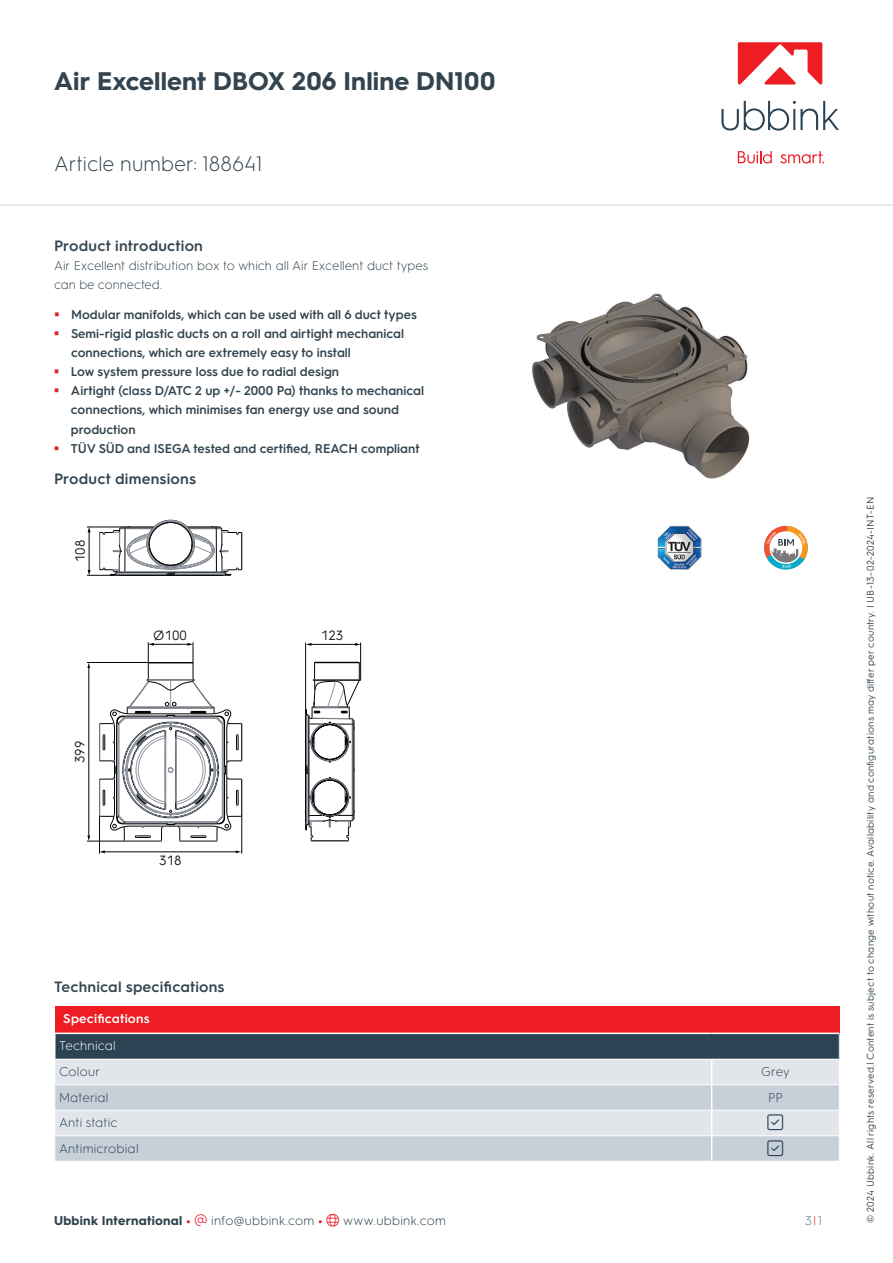
<style>
.page{position:relative;width:893px;height:1263px;background:#fff}
.page>*{position:absolute;margin:0;border:0;box-sizing:border-box;transform-origin:0 0}
.t1{font:700 25.5px "HGS3";letter-spacing:.005em;color:#33444f}
.t2{font:300 21px "HGS3";color:#33444f}
.t3{font:300 18px "Font Awesome 6 Pro";color:#2c4354}
.t4{font:600 15px "HGS3";letter-spacing:.01em;color:#33444f}
.t5{font:13.5px "HGS3";color:#211d1e}
.t6{font:600 12.75px/19.2px "HGS3";color:#33444f}
.t7{font:300 12.75px/19.2px "HGS3";letter-spacing:.005em;color:#33444f}
.t8{font:300 12.75px "HGS3";letter-spacing:.02em;color:#2c424c}
.t9{font:300 12.75px "HGS3";letter-spacing:.015em;color:#2c4354}
.t10{font:600 12.75px "HGS3";letter-spacing:.015em;color:#fff}
.t11{font:300 12.75px "HGS3";letter-spacing:.015em;color:#fff}
.t12{font:300 12.75px "HGS3";color:#66737c}
.t13{font:9.75px "HGS3";letter-spacing:.025em;color:#33444f}
.s1{font-weight:700}
.s2{font-weight:700;color:#e31e25}
.s3{color:#ee1f2d}
.s4{color:#e31e25}
</style>
<div class="page">
<div style="left:55px;top:1006px;width:784px;height:27px;background:#ee1d23"></div>
<div style="left:55px;top:1033px;width:784px;height:26px;background:#2c4354"></div>
<div style="left:55px;top:1060px;width:784px;height:24px;background:#e2e6eb"></div>
<svg style="left:55px;top:1085px;width:784px;height:76px;background:#d0d7df"></svg>
<hr style="left:54px;top:1032px;width:658px;height:2px;background:#fff">
<hr style="left:712px;top:1032px;width:127px;height:2px;background:#fff">
<hr style="left:54px;top:1034px;width:2px;height:25px;background:#fff">
<hr style="left:55px;top:1110px;width:657px;height:1px;background:#fff">
<hr style="left:712px;top:1110px;width:127px;height:1px;background:#fff">
<hr style="left:55px;top:1135px;width:657px;height:1px;background:#fff">
<hr style="left:712px;top:1135px;width:127px;height:1px;background:#fff">
<svg style="left:711px;top:1060px;width:1px;height:101px"></svg>
<svg style="left:839px;top:1034px;width:1px;height:25px"></svg>
<svg style="left:764px;top:525px;width:44px;height:45px"></svg>
<img style="left:658px;top:526px;width:43px;height:44px">
<img style="left:532px;top:293px;width:218px;height:186px">
<hr style="left:104px;top:851px;width:133px;height:1px;background:#040503">
<svg style="left:100px;top:850px;width:5px;height:3px"></svg>
<hr style="left:87px;top:841px;width:38px;height:1px;background:#040503">
<hr style="left:99px;top:816px;width:1px;height:38px;background:#040503">
<hr style="left:241px;top:816px;width:1px;height:38px;background:#040503">
<hr style="left:311px;top:841px;width:37px;height:1px;background:#040503">
<hr style="left:180px;top:841px;width:37px;height:1px;background:#040503">
<hr style="left:125px;top:841px;width:36px;height:1px;background:#040503">
<svg style="left:87px;top:520px;width:274px;height:321px"></svg>
<hr style="left:0;top:204px;width:893px;height:2px;background:#e1e4e6">
<svg style="left:721px;top:101px;width:118px;height:30px"></svg>
<svg style="left:738px;top:151px;width:34px;height:13px"></svg>
<svg style="left:780px;top:151px;width:44px;height:13px"></svg>
<svg style="left:738px;top:42px;width:84px;height:43px"></svg>
<svg style="left:768px;top:1115px;width:15px;height:15px"></svg>
<svg style="left:768px;top:1140px;width:15px;height:16px"></svg>
<h1 class="t1" style="left:54px;top:63px;width:443px">Air Excellent DBOX 206 Inline DN100</h1>
<h2 class="t2" style="left:54px;top:150px;width:210px">Article number: 188641</h2>
<p class="t4" style="left:54px;top:235px;width:150px">Product introduction</p>
<p class="t7" style="left:54px;top:255px;width:376px">Air Excellent distribution box to which all Air Excellent duct types can be connected.</p>
<p class="t6" style="left:71px;top:304px;width:355px">Modular manifolds, which can be used with all 6 duct types Semi-rigid plastic ducts on a roll and airtight mechanical connections, which are extremely easy to install<br>Low system pressure loss due to radial design<br>Airtight (class D/ATC 2 up +/- 2000 Pa) thanks to mechanical connections, which minimises fan energy use and sound production<br>TÜV SÜD and ISEGA tested and certified, REACH compliant</p>
<p class="t4" style="left:54px;top:468px;width:144px">Product dimensions</p>
<p class="t5" style="left:71px;top:562px;width:24px;rotate:-90deg">108</p>
<p class="t5" style="left:70px;top:763px;width:24px;rotate:-90deg">399</p>
<p class="t5" style="left:153px;top:626px;width:35px">Ø100</p>
<p class="t5" style="left:321px;top:625px;width:24px">123</p>
<p class="t5" style="left:159px;top:851px;width:24px">318</p>
<p class="t4" style="left:54px;top:976px;width:172px">Technical specifications</p>
<p class="t10" style="left:63px;top:1010px;width:88px">Specifications</p>
<p class="t11" style="left:59px;top:1037px;width:58px">Technical</p>
<p class="t9" style="left:59px;top:1063px;width:43px">Colour</p>
<p class="t9" style="left:761px;top:1063px;width:30px">Grey</p>
<p class="t9" style="left:59px;top:1088px;width:51px">Material</p>
<p class="t9" style="left:768px;top:1088px;width:16px">PP</p>
<p class="t9" style="left:59px;top:1114px;width:60px">Anti static</p>
<h3 class="t3" style="left:768px;top:1113px;width:17px">▲❑◆</h3>
<p class="t9" style="left:59px;top:1140px;width:81px">Antimicrobial</p>
<h3 class="t3" style="left:768px;top:1139px;width:17px">▲❑◆</h3>
<p class="t8" style="left:54px;top:1211px;width:394px"><span class="s1">Ubbink International</span> <span class="s2">•</span> <span class="s3">▼</span> info@ubbink.com <span class="s2">•</span> <span class="s3">●□</span> www.ubbink.com</p>
<p class="t12" style="left:805px;top:1211px;width:19px">3<span class="s4">|</span>1</p>
<p class="t13" style="left:864px;top:1222px;width:727px;rotate:-90deg">© 2024 Ubbink. All rights reserved.| Content is subject to change without notice. Availability and configurations may differ per country. | UB-13-02-2024-INT-EN</p>
</div>
